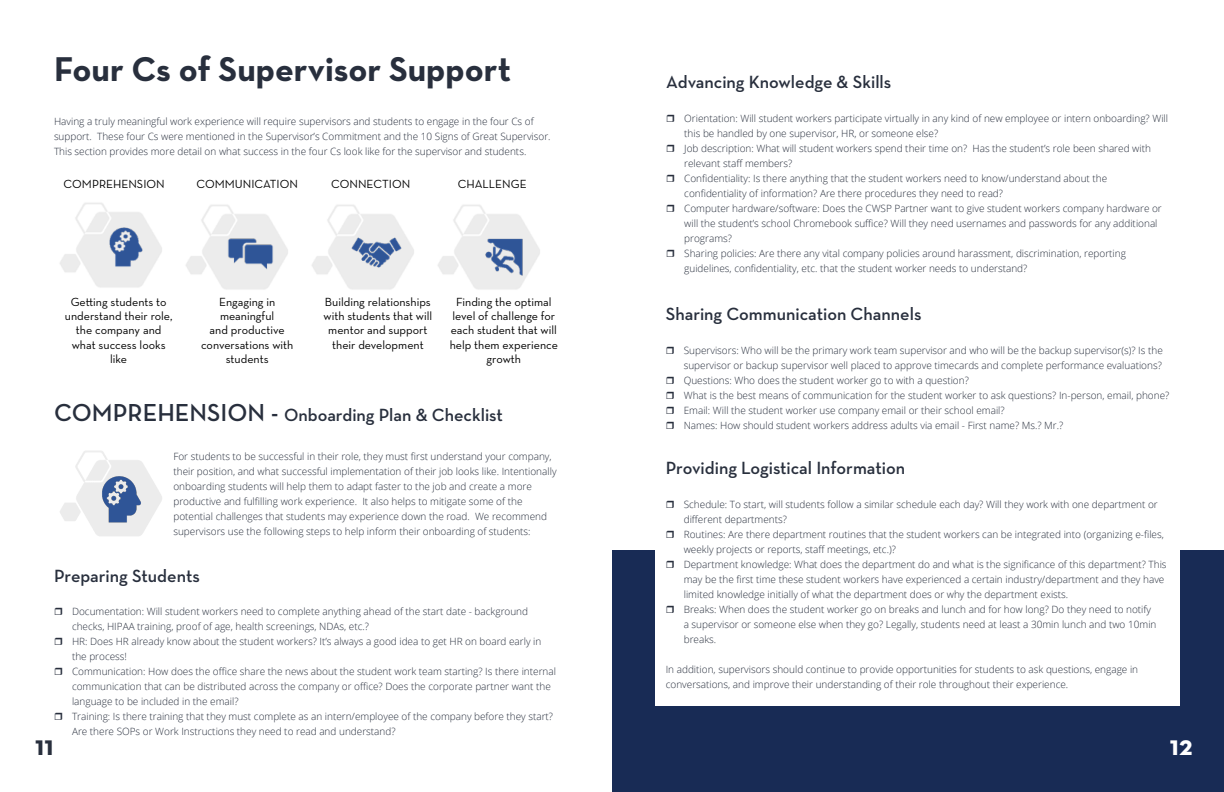
<style>
.page{position:relative;width:1224px;height:792px;background:#fff}
.page>*{position:absolute;margin:0;border:0;box-sizing:border-box;transform-origin:0 0}
.t1{font:700 35px "Neutraface Text";color:#282f3d}
.t2{font:700 28px "Neutraface Text";color:#282f3d}
.t3{font:700 28px "Neutraface Text";color:#fff}
.t4{font:600 18px "Neutraface Text";color:#282f3d}
.t5{font:12px/14.4px "Neutraface Text";color:#000;text-align:center}
.t6{font:300 10px/15px "Open Sans";color:#282f3d}
.s1{font-size:25px}
</style>
<div class="page">
<div style="left:612px;top:551px;width:612px;height:241px;background:#182b55"></div>
<div style="left:655px;top:533px;width:525px;height:173px;background:#fff"></div>
<img style="left:60px;top:203px;width:102px;height:85px">
<img style="left:186px;top:205px;width:102px;height:85px">
<img style="left:312px;top:205px;width:102px;height:85px">
<img style="left:104px;top:225px;width:45px;height:45px">
<img style="left:225px;top:228px;width:51px;height:52px">
<img style="left:349px;top:226px;width:54px;height:53px">
<img style="left:484px;top:236px;width:40px;height:41px">
<img style="left:95px;top:474px;width:54px;height:54px">
<h1 class="t1" style="left:54px;top:47px;width:459px">Four Cs of Supervisor Support</h1>
<p class="t6" style="left:54px;top:113px;width:498px">Having a truly meaningful work experience will require supervisors and students to engage in the four Cs of support. These four Cs were mentioned in the Supervisor’s Commitment and the 10 Signs of Great Supervisor.<br>This section provides more detail on what success in the four Cs look like for the supervisor and students.</p>
<p class="t5" style="left:64px;top:176px;width:103px">COMPREHENSION</p>
<p class="t5" style="left:196px;top:176px;width:103px">COMMUNICATION</p>
<p class="t5" style="left:331px;top:176px;width:81px">CONNECTION</p>
<p class="t5" style="left:458px;top:176px;width:70px">CHALLENGE</p>
<p class="t5" style="left:65px;top:294px;width:109px">Getting students to understand their role, the company and what success looks like</p>
<p class="t5" style="left:201px;top:294px;width:94px">Engaging in meaningful<br>and productive conversations with students</p>
<p class="t5" style="left:324px;top:294px;width:110px">Building relationships with students that will mentor and support their development</p>
<p class="t5" style="left:450px;top:294px;width:110px">Finding the optimal level of challenge for each student that will help them experience growth</p>
<h3 class="t4" style="left:54px;top:403px;width:450px"><span class="s1">COMPREHENSION -</span> Onboarding Plan &amp; Checklist</h3>
<p class="t6" style="left:173px;top:449px;width:385px">For students to be successful in their role, they must first understand your company, their position, and what successful implementation of their job looks like. Intentionally onboarding students will help them to adapt faster to the job and create a more productive and fulfilling work experience. It also helps to mitigate some of the potential challenges that students may experience down the road. We recommend supervisors use the following steps to help inform their onboarding of students:</p>
<h3 class="t4" style="left:54px;top:564px;width:147px">Preparing Students</h3>
<p class="t6" style="left:72px;top:604px;width:486px">Documentation: Will student workers need to complete anything ahead of the start date - background checks, HIPAA training, proof of age, health screenings, NDAs, etc.?<br>HR: Does HR already know about the student workers? It’s always a good idea to get HR on board early in the process!<br>Communication: How does the office share the news about the student work team starting? Is there internal communication that can be distributed across the company or office? Does the corporate partner want the language to be included in the email?<br>Training: Is there training that they must complete as an intern/employee of the company before they start?<br>Are there SOPs or Work Instructions they need to read and understand?</p>
<h3 class="t4" style="left:666px;top:71px;width:227px">Advancing Knowledge &amp; Skills</h3>
<p class="t6" style="left:684px;top:110px;width:485px">Orientation: Will student workers participate virtually in any kind of new employee or intern onboarding? Will this be handled by one supervisor, HR, or someone else?<br>Job description: What will student workers spend their time on? Has the student’s role been shared with relevant staff members?<br>Confidentiality: Is there anything that the student workers need to know/understand about the confidentiality of information? Are there procedures they need to read?<br>Computer hardware/software: Does the CWSP Partner want to give student workers company hardware or will the student’s school Chromebook suffice? Will they need usernames and passwords for any additional programs?<br>Sharing policies: Are there any vital company policies around harassment, discrimination, reporting guidelines, confidentiality, etc. that the student worker needs to understand?</p>
<h3 class="t4" style="left:666px;top:303px;width:257px">Sharing Communication Channels</h3>
<p class="t6" style="left:684px;top:343px;width:487px">Supervisors: Who will be the primary work team supervisor and who will be the backup supervisor(s)? Is the supervisor or backup supervisor well placed to approve timecards and complete performance evaluations?<br>Questions: Who does the student worker go to with a question?<br>What is the best means of communication for the student worker to ask questions? In-person, email, phone?<br>Email: Will the student worker use company email or their school email?<br>Names: How should student workers address adults via email - First name? Ms.? Mr.?</p>
<h3 class="t4" style="left:666px;top:457px;width:241px">Providing Logistical Information</h3>
<p class="t6" style="left:684px;top:496px;width:484px">Schedule: To start, will students follow a similar schedule each day? Will they work with one department or different departments?<br>Routines: Are there department routines that the student workers can be integrated into (organizing e-files, weekly projects or reports, staff meetings, etc.)?<br>Department knowledge: What does the department do and what is the significance of this department? This may be the first time these student workers have experienced a certain industry/department and they have limited knowledge initially of what the department does or why the department exists.<br>Breaks: When does the student worker go on breaks and lunch and for how long? Do they need to notify<br>a supervisor or someone else when they go? Legally, students need at least a 30min lunch and two 10min breaks.</p>
<p class="t6" style="left:666px;top:661px;width:474px">In addition, supervisors should continue to provide opportunities for students to ask questions, engage in conversations, and improve their understanding of their role throughout their experience.</p>
<h2 class="t2" style="left:35px;top:727px;width:20px">11</h2>
<h2 class="t3" style="left:1170px;top:727px;width:24px">12</h2>
</div>
